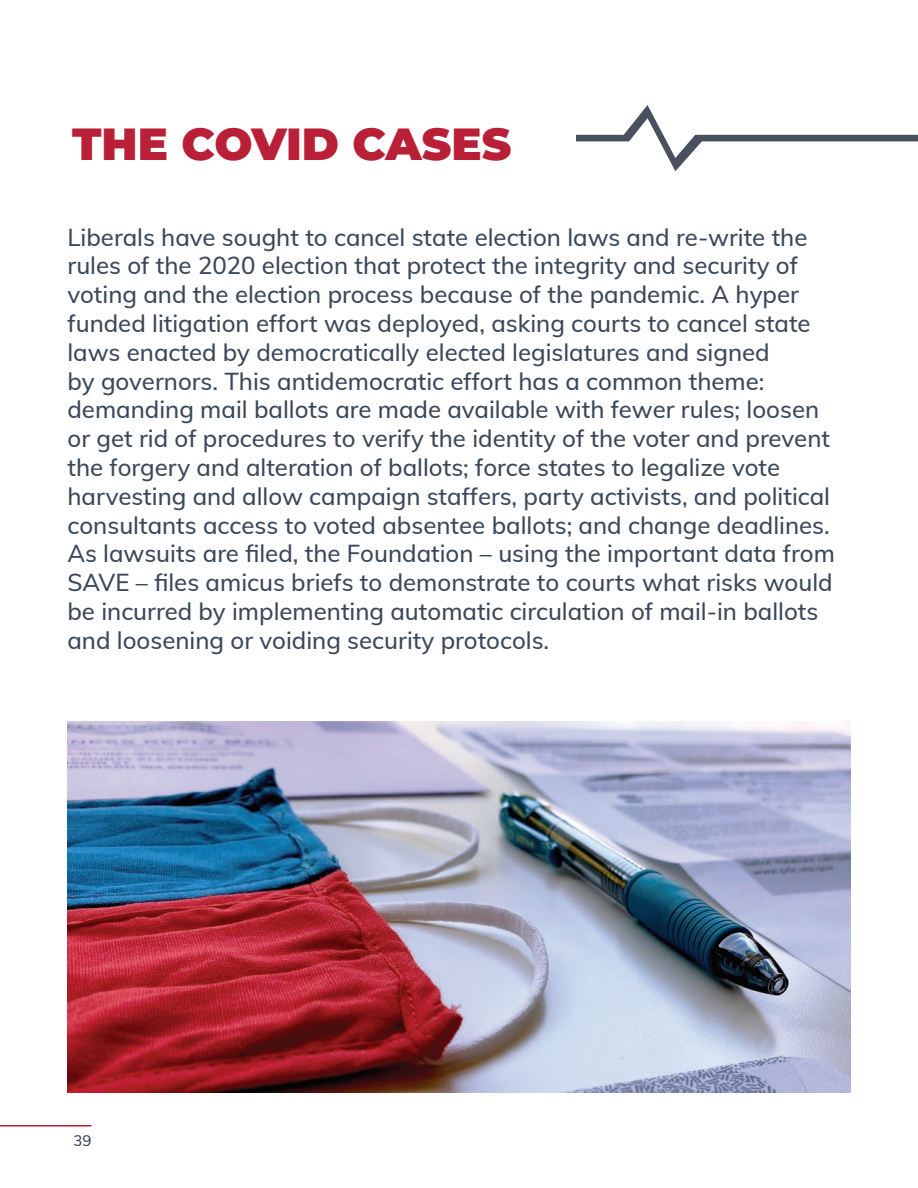
<style>
.page{position:relative;width:918px;height:1188px;background:#fff}
.page>*{position:absolute;margin:0;border:0;box-sizing:border-box;transform-origin:0 0}
.t1{font:900 45px "Montserrat";color:#b91f36}
.t2{font:500 24px/28.8px "Mulish";color:#3b4858}
.t3{font:500 15px "Mulish";color:#3b4858}
</style>
<div class="page">
<img style="left:68px;top:722px;width:782px;height:370px">
<svg style="left:576px;top:105px;width:342px;height:66px"></svg>
<hr style="left:0;top:1125px;width:92px;height:1px;background:#b91f36">
<h1 class="t1" style="left:72px;top:110px;width:441px">THE COVID CASES</h1>
<p class="t2" style="left:68px;top:221px;width:769px">Liberals have sought to cancel state election laws and re-write the rules of the 2020 election that protect the integrity and security of voting and the election process because of the pandemic. A hyper funded litigation effort was deployed, asking courts to cancel state laws enacted by democratically elected legislatures and signed<br>by governors. This antidemocratic effort has a common theme: demanding mail ballots are made available with fewer rules; loosen or get rid of procedures to verify the identity of the voter and prevent the forgery and alteration of ballots; force states to legalize vote harvesting and allow campaign staffers, party activists, and political consultants access to voted absentee ballots; and change deadlines.<br>As lawsuits are filed, the Foundation – using the important data from SAVE – files amicus briefs to demonstrate to courts what risks would be incurred by implementing automatic circulation of mail-in ballots and loosening or voiding security protocols.</p>
<p class="t3" style="left:74px;top:1130px;width:19px">39</p>
</div>
